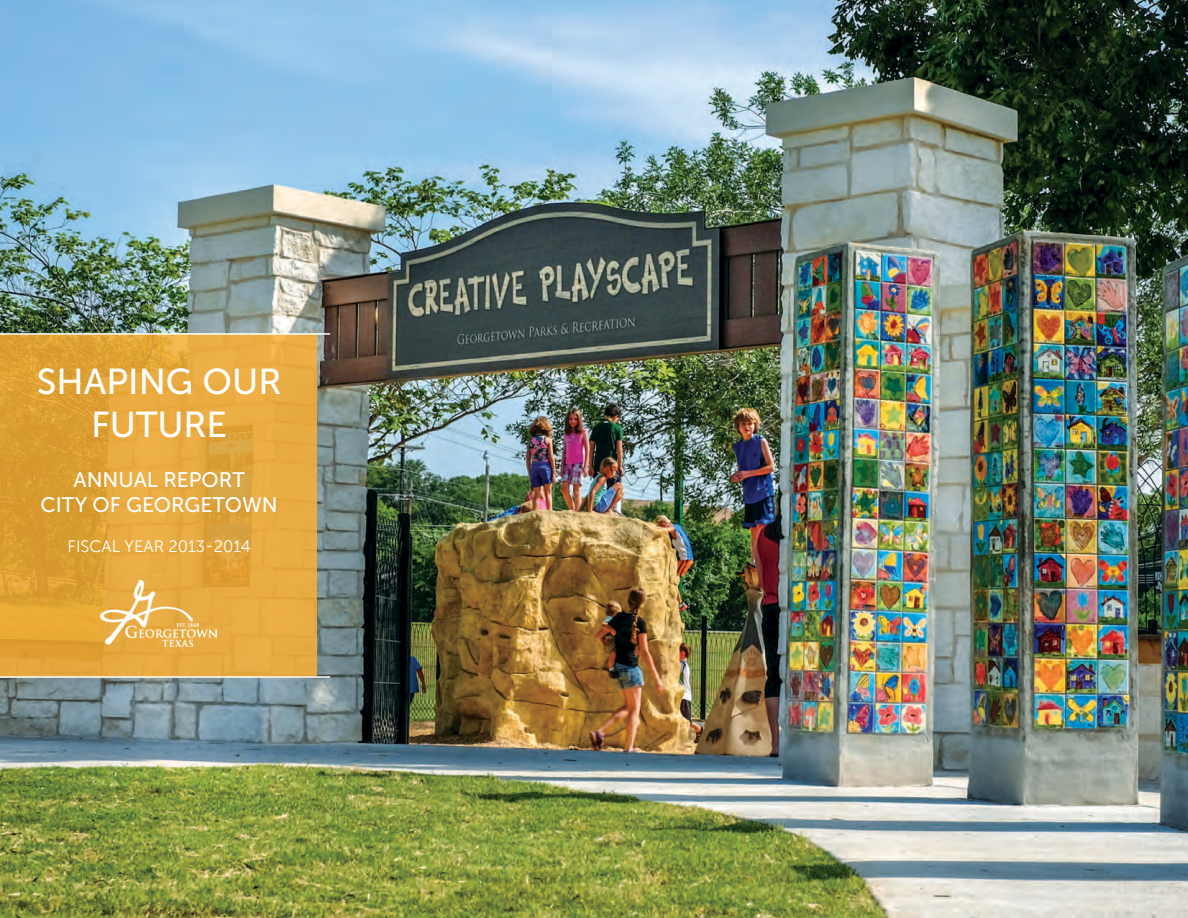
<style>
.page{position:relative;width:1188px;height:918px;background:#fff}
.page>*{position:absolute;margin:0;border:0;box-sizing:border-box;transform-origin:0 0}
.t1{font:36px/43.2px "Museo Sans 500";color:#fff;text-align:center}
.t2{font:21px/25.2px "Museo Sans 500";color:#fff;text-align:center}
.t3{font:16.5px "Museo Sans For Dell";color:#fff}
</style>
<div class="page">
<img style="left:0;top:0;width:1188px;height:918px">
<svg style="left:0;top:335px;width:317px;height:341px;background:#e3a63b"></svg>
<img style="left:101px;top:580px;width:115px;height:66px">
<hr style="left:0;top:676px;width:330px;height:2px;background:#fff">
<hr style="left:0;top:333px;width:330px;height:2px;background:#fff">
<h1 class="t1" style="left:37px;top:360px;width:246px">SHAPING OUR<br>FUTURE</h1>
<p class="t2" style="left:41px;top:467px;width:239px">ANNUAL REPORT<br>CITY OF GEO RGETOWN</p>
<p class="t3" style="left:68px;top:537px;width:185px">FISCAL YEAR 2013-2014</p>
</div>
